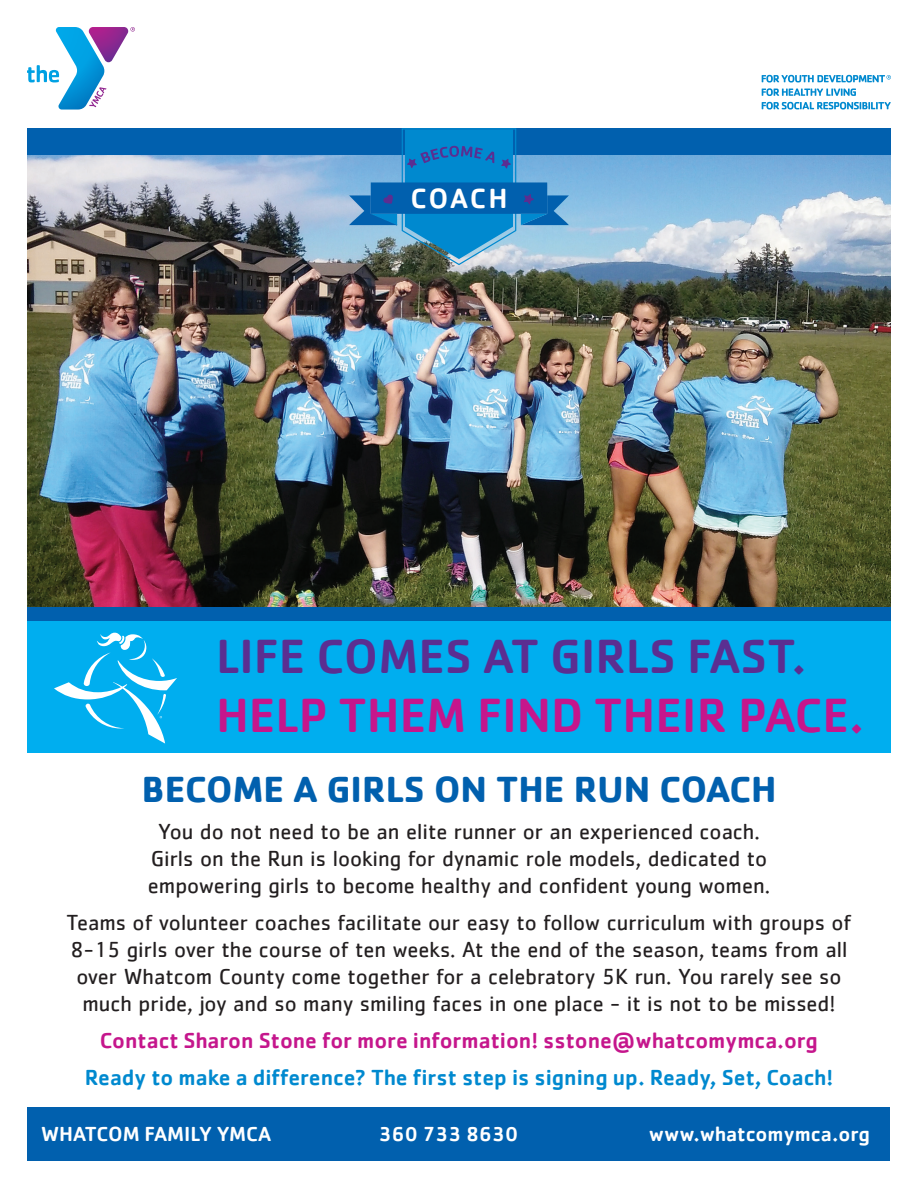
<style>
.page{position:relative;width:918px;height:1188px;background:#fff}
.page>*{position:absolute;margin:0;border:0;box-sizing:border-box;transform-origin:0 0}
.t1{font:500 49.5px "Cachet";color:#c5168c}
.t2{font:500 49.5px "Cachet";color:#5b2e91}
.t3{font:700 37.5px "Cachet";color:#0160ae}
.t4{font:500 28.8px "Cachet";letter-spacing:.065em;color:#fff}
.t5{font:22.5px/27px "Cachet";color:#231f20;text-align:center}
.t6{font:500 22.5px "Cachet";color:#0089cf}
.t7{font:500 22.5px "Cachet";color:#c5168c}
.t8{font:500 21px "Cachet";color:#fff}
</style>
<div class="page">
<img style="left:27px;top:155px;width:864px;height:453px">
<div style="left:27px;top:128px;width:864px;height:27px;background:#0160ae"></div>
<svg style="left:27px;top:27px;width:108px;height:83px"></svg>
<svg style="left:762px;top:102px;width:129px;height:8px"></svg>
<svg style="left:762px;top:75px;width:129px;height:21px"></svg>
<svg style="left:349px;top:128px;width:220px;height:137px;background:#3589c2"></svg>
<div style="left:27px;top:618px;width:864px;height:135px;background:#00aeef"></div>
<svg style="left:54px;top:633px;width:123px;height:111px"></svg>
<div style="left:27px;top:608px;width:864px;height:13px;background:#0160ae"></div>
<div style="left:28px;top:1107px;width:862px;height:54px;background:#0160ae"></div>
<p class="t4" style="left:410px;top:181px;width:99px">COACH</p>
<h1 class="t2" style="left:216px;top:626px;width:592px">LIFE COMES AT GIRLS FAST.</h1>
<h1 class="t1" style="left:216px;top:685px;width:650px">HELP THEM FIND THEIR PACE.</h1>
<h2 class="t3" style="left:142px;top:765px;width:636px">BECOME A GIRLS ON THE RUN COACH</h2>
<p class="t5" style="left:148px;top:817px;width:624px">You do not need to be an elite runner or an experienced coach.<br>Girls on the Run is looking for dynamic role models, dedicated to empowering girls to become healthy and confident young women.</p>
<p class="t5" style="left:67px;top:908px;width:786px">Teams of volunteer coaches facilitate our easy to follow curriculum with groups of 8-15 girls over the course of ten weeks. At the end of the season, teams from all over Whatcom County come together for a celebratory 5K run. You rarely see so much pride, joy and so many smiling faces in one place - it is not to be missed!</p>
<p class="t7" style="left:100px;top:1026px;width:720px">Contact Sharon Stone for more information! sstone@whatcomymca.org</p>
<p class="t6" style="left:85px;top:1063px;width:750px">Ready to make a difference? The first step is signing up. Ready, Set, Coach!</p>
<p class="t8" style="left:41px;top:1121px;width:232px">WHATCOM FAMILY YMCA</p>
<p class="t8" style="left:379px;top:1121px;width:141px">360 733 8630</p>
<p class="t8" style="left:649px;top:1121px;width:223px">www.whatcomymca.org</p>
</div>
